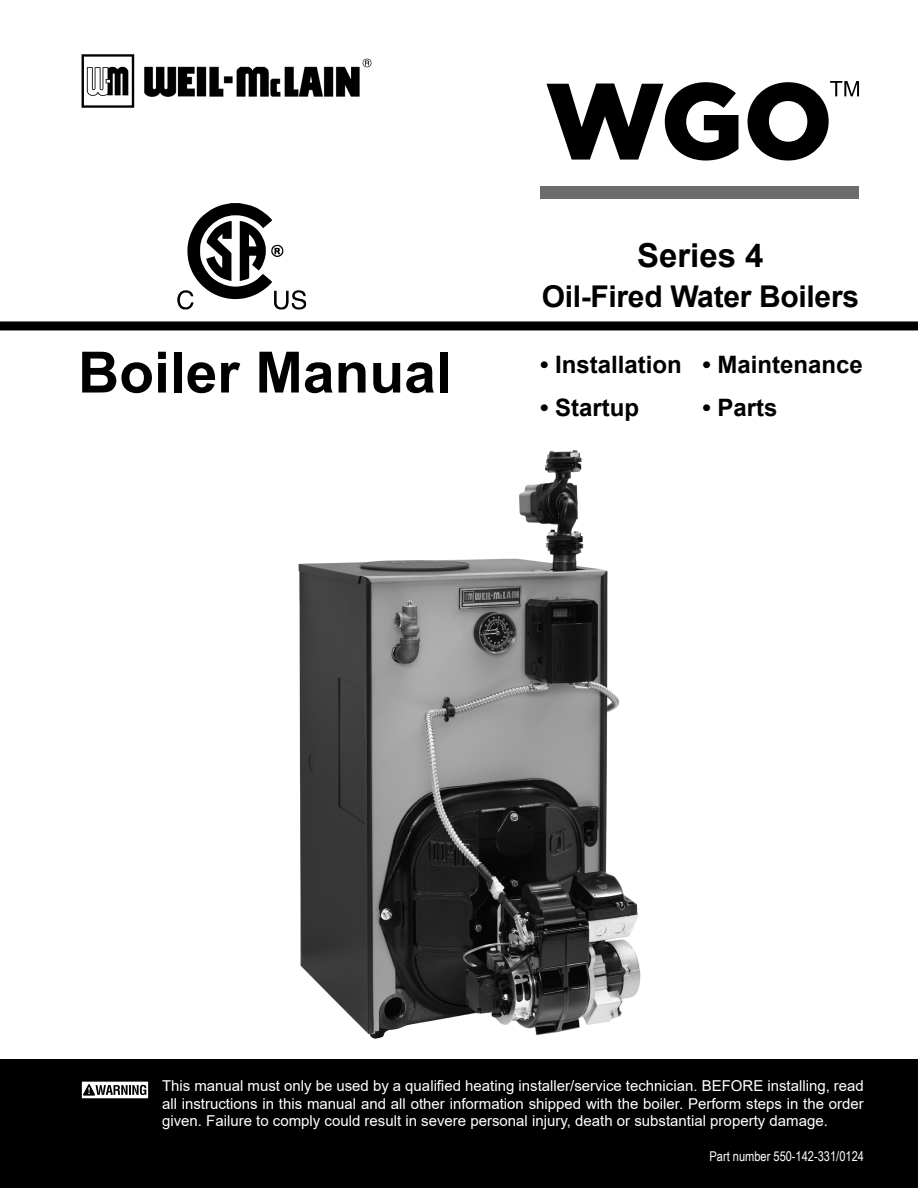
<style>
.page{position:relative;width:918px;height:1188px;background:#fff}
.page>*{position:absolute;margin:0;border:0;box-sizing:border-box;transform-origin:0 0}
.t1{font:700 57px "Arial";color:#000}
.t2{font:700 33px "Arial";color:#000}
.t3{font:700 30px "Arial";letter-spacing:-.01em;color:#000}
.t4{font:700 24px "Arial";color:#000}
.t5{font:15px/17.2px "Arial";color:#fff;text-align:justify}
.t6{font:13.5px "Arial Narrow";color:#fff}
</style>
<div class="page">
<svg style="left:0;top:321px;width:918px;height:9px;background:#0d0d0d"></svg>
<img style="left:298px;top:450px;width:343px;height:589px">
<svg style="left:177px;top:203px;width:129px;height:106px"></svg>
<svg style="left:86px;top:67px;width:49px;height:41px"></svg>
<div style="left:82px;top:54px;width:52px;height:54px;border:2px solid #000"></div>
<img style="left:144px;top:67px;width:216px;height:30px">
<svg style="left:363px;top:59px;width:8px;height:8px"></svg>
<div style="left:0;top:1059px;width:918px;height:129px;background:#000"></div>
<svg style="left:81px;top:1081px;width:68px;height:18px"></svg>
<div style="left:540px;top:187px;width:318px;height:12px;background:#6a6c6e"></div>
<svg style="left:547px;top:82px;width:192px;height:79px"></svg>
<svg style="left:748px;top:81px;width:111px;height:80px"></svg>
<h1 class="t1" style="left:78px;top:332px;width:375px">Boiler Manual</h1>
<h2 class="t2" style="left:637px;top:232px;width:128px">Series 4</h2>
<h3 class="t3" style="left:542px;top:275px;width:319px">Oil-Fired Water Boilers</h3>
<h3 class="t4" style="left:540px;top:348px;width:143px">• Installation</h3>
<h3 class="t4" style="left:540px;top:391px;width:101px">• Startup</h3>
<h3 class="t4" style="left:702px;top:348px;width:162px">• Maintenance</h3>
<h3 class="t4" style="left:702px;top:391px;width:77px">• Parts</h3>
<p class="t5" style="left:162px;top:1077px;width:703px">This manual must only be used by a qualified heating installer/service technician. BEFORE installing, read all instructions in this manual and all other information shipped with the boiler. Perform steps in the order given. Failure to comply could result in severe personal injury, death or substantial property damage.</p>
<p class="t6" style="left:710px;top:1147px;width:156px">Part number 550-142-331/0124</p>
</div>
